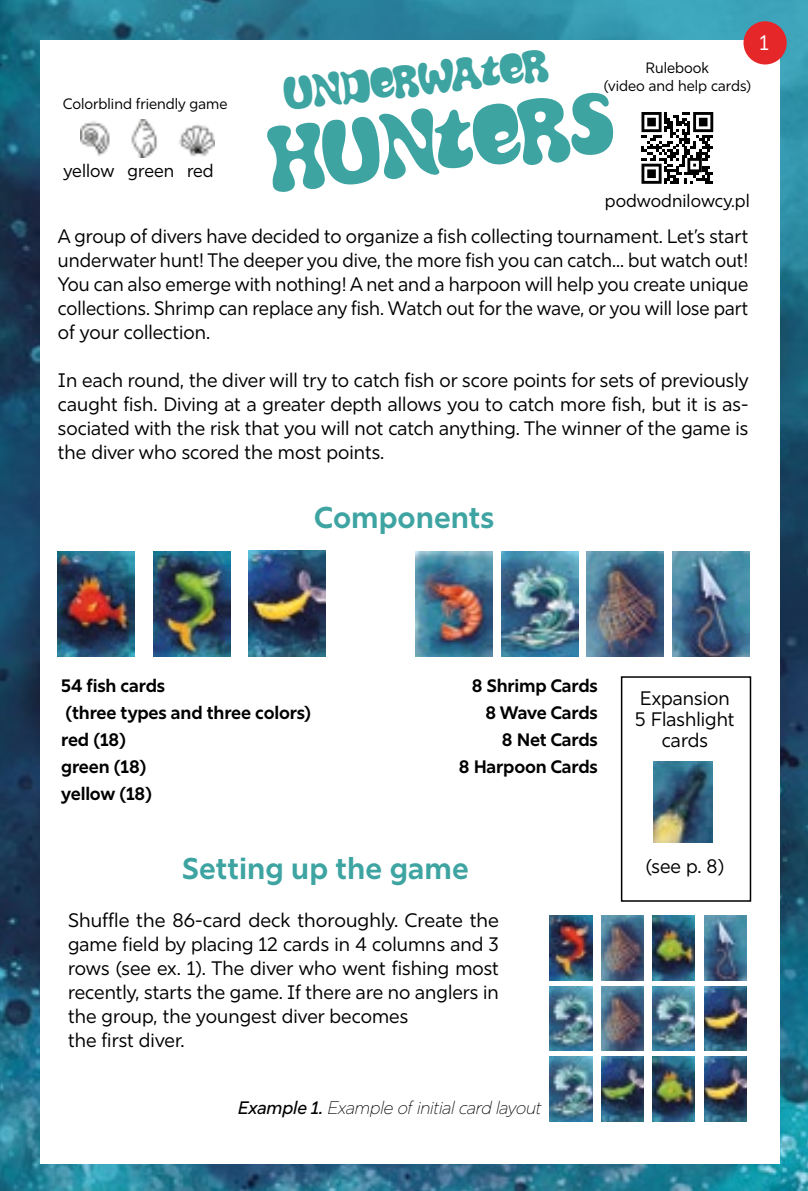
<style>
.page{position:relative;width:808px;height:1191px;background:#fff}
.page>*{position:absolute;margin:0;border:0;box-sizing:border-box;transform-origin:0 0}
.t1{font:90px "Synthemesc";color:#3ea4a2}
.t2{font:45px "Synthemesc";color:#3ea4a2}
.t3{font:700 30px "Rig Sans";color:#3ea4a2}
.t4{font:21px "Rig Sans";color:#fff}
.t5{font:19.5px/24px "Rig Sans";color:#000;text-align:justify}
.t6{font:700 18px/27px "Rig Sans";letter-spacing:-.01em;color:#000}
.t7{font:italic 100 18px "Rig Sans";letter-spacing:-.01em;color:#000}
.t8{font:18px "Rig Sans";color:#000}
.t9{font:15px/18px "Rig Sans";color:#000;text-align:center}
.s1{font-weight:500}
</style>
<div class="page">
<img style="left:0;top:0;width:808px;height:1191px">
<div style="left:40px;top:40px;width:740px;height:1123px;background:#fff"></div>
<svg style="left:641px;top:112px;width:72px;height:72px"></svg>
<img style="left:550px;top:916px;width:42px;height:64px">
<img style="left:601px;top:916px;width:42px;height:64px">
<img style="left:653px;top:916px;width:42px;height:64px">
<img style="left:704px;top:916px;width:42px;height:64px">
<img style="left:550px;top:986px;width:42px;height:64px">
<img style="left:601px;top:986px;width:42px;height:64px">
<img style="left:653px;top:986px;width:42px;height:64px">
<img style="left:704px;top:986px;width:42px;height:64px">
<img style="left:550px;top:1056px;width:42px;height:65px">
<img style="left:601px;top:1056px;width:42px;height:65px">
<img style="left:653px;top:1056px;width:42px;height:65px">
<img style="left:704px;top:1056px;width:42px;height:65px">
<img style="left:58px;top:551px;width:77px;height:105px">
<img style="left:153px;top:551px;width:77px;height:105px">
<img style="left:248px;top:551px;width:77px;height:105px">
<img style="left:672px;top:551px;width:77px;height:105px">
<img style="left:587px;top:551px;width:77px;height:105px">
<img style="left:416px;top:551px;width:77px;height:105px">
<img style="left:501px;top:551px;width:77px;height:105px">
<div style="left:621px;top:676px;width:130px;height:225px;border:2px solid #000"></div>
<img style="left:653px;top:761px;width:60px;height:82px">
<div style="left:743px;top:21px;width:44px;height:43px;background:#e62729;border-radius:50%"></div>
<img style="left:81px;top:120px;width:134px;height:37px">
<p class="t9" style="left:63px;top:95px;width:166px">Colorblind friendly game</p>
<p class="t8" style="left:63px;top:160px;width:152px">yellow green red</p>
<h2 class="t2" style="left:281px;top:66px;width:268px;rotate:-6deg">underwater</h2>
<p class="t9" style="left:604px;top:59px;width:149px">Rulebook<br>(video and help cards)</p>
<h1 class="t1" style="left:263px;top:104px;width:348px;rotate:-6deg">hunters</h1>
<p class="t8" style="left:605px;top:190px;width:146px">podwodnilowcy.pl</p>
<p class="t5" style="left:58px;top:224px;width:692px">A group of divers have decided to organize a fish collecting tournament. Let’s start underwater hunt! The deeper you dive, the more fish you can catch... but watch out!<br>You can also emerge with nothing! A net and a harpoon will help you create unique collections. Shrimp can replace any fish. Watch out for the wave, or you will lose part of your collection.</p>
<p class="t5" style="left:58px;top:368px;width:692px">In each round, the diver will try to catch fish or score points for sets of previously caught fish. Diving at a greater depth allows you to catch more fish, but it is as&shy;sociated with the risk that you will not catch anything. The winner of the game is the diver who scored the most points.</p>
<p class="t4" style="left:760px;top:30px;width:10px">1</p>
<h3 class="t3" style="left:314px;top:499px;width:182px">Components</h3>
<p class="t6" style="left:61px;top:672px;width:251px">54 fish cards<br>(three types and three colors) red (18)<br>green (18)<br>yellow (18)</p>
<p class="t6" style="left:459px;top:672px;width:141px;text-align:right">8 Shrimp Cards<br>8 Wave Cards<br>8 Net Cards<br>8 Harpoon Cards</p>
<h3 class="t3" style="left:182px;top:850px;width:288px">Setting up the game</h3>
<p class="t5" style="left:68px;top:908px;width:432px;text-align:left">Shuffle the 86-card deck thoroughly. Create the game field by placing 12 cards in 4 columns and 3 rows (see ex. 1). The diver who went fishing most recently, starts the game. If there are no anglers in the group, the youngest diver becomes<br>the first diver.</p>
<p class="t7" style="left:238px;top:1096px;width:305px"><span class="s1">Example 1.</span> Example of initial card layout</p>
<p class="t5" style="left:635px;top:688px;width:101px;line-height:21px;text-align:center">Expansion<br>5 Flashlight cards</p>
<p class="t5" style="left:646px;top:854px;width:80px">(see p. 8)</p>
</div>
